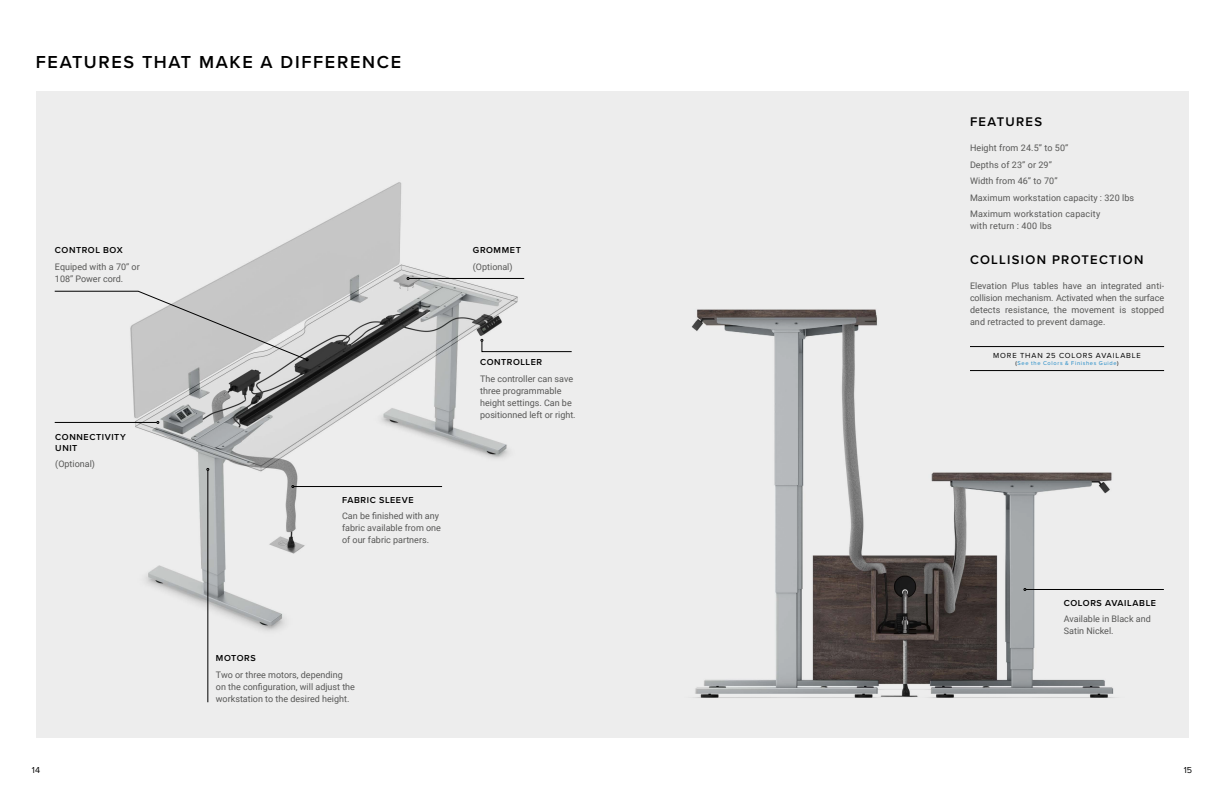
<style>
.page{position:relative;width:1224px;height:792px;background:#fff}
.page>*{position:absolute;margin:0;border:0;box-sizing:border-box;transform-origin:0 0}
.t1{font:600 18px "Proxima Nova";letter-spacing:.09em;color:#000}
.t2{font:600 13px "Proxima Nova";letter-spacing:.1em;color:#000}
.t3{font:9px/12px "Roboto";color:#575756}
.t4{font:600 9px/11px "Proxima Nova";letter-spacing:.065em;color:#000}
.t5{font:9px "Roboto";letter-spacing:.02em;color:#575756}
.t6{font:9px "Proxima Nova";color:#000}
.t7{font:7.6px "Proxima Nova";letter-spacing:.115em;color:#000}
.t8{font:5.7px "Proxima Nova";letter-spacing:.115em;color:#1b87c5}
.s1{color:#000}
</style>
<div class="page">
<div style="left:36px;top:91px;width:1153px;height:647px;background:#ededed"></div>
<img style="left:691px;top:309px;width:453px;height:389px">
<img style="left:92px;top:182px;width:480px;height:504px">
<hr style="left:55px;top:422px;width:102px;height:1px;background:#000">
<svg style="left:54px;top:291px;width:254px;height:70px"></svg>
<hr style="left:208px;top:470px;width:1px;height:232px;background:#000">
<hr style="left:294px;top:486px;width:148px;height:1px;background:#000">
<hr style="left:1026px;top:589px;width:138px;height:1px;background:#000">
<hr style="left:409px;top:278px;width:115px;height:1px;background:#000">
<svg style="left:481px;top:339px;width:91px;height:13px"></svg>
<hr style="left:970px;top:370px;width:194px;height:1px;background:#000">
<hr style="left:970px;top:346px;width:194px;height:1px;background:#000">
<h1 class="t1" style="left:36px;top:49px;width:367px">FEATURES THAT MAKE A DIFFERENCE</h1>
<p class="t4" style="left:55px;top:245px;width:69px">CONTROL BOX</p>
<p class="t3" style="left:55px;top:260px;width:86px">Equiped with a 70’’ or<br>108’’ Power cord.</p>
<p class="t4" style="left:55px;top:431px;width:72px">CONNECTIVITY<br>UNIT</p>
<p class="t3" style="left:55px;top:458px;width:41px">(Optional)</p>
<p class="t4" style="left:473px;top:245px;width:50px">GROMMET</p>
<p class="t3" style="left:473px;top:260px;width:41px">(Optional)</p>
<p class="t4" style="left:342px;top:494px;width:73px">FABRIC SLEEVE</p>
<p class="t3" style="left:342px;top:510px;width:100px">Can be finished with any fabric available from one of our fabric partners.</p>
<p class="t4" style="left:480px;top:356px;width:64px">CONTROLLER</p>
<p class="t3" style="left:480px;top:372px;width:97px">The controller can save three programmable height settings. Can be positionned left or right.</p>
<p class="t4" style="left:216px;top:652px;width:41px">MOTORS</p>
<p class="t3" style="left:216px;top:668px;width:141px">Two or three motors, depending on the configuration, will adjust the workstation to the desired height.</p>
<h2 class="t2" style="left:970px;top:112px;width:74px">FEATURES</h2>
<p class="t3" style="left:970px;top:140px;width:166px;line-height:16.5px">Height from 24.5” to 50”<br>Depths of 23” or 29”<br>Width from 46” to 70”<br>Maximum workstation capacity : 320 lbs<br>Maximum workstation capacity</p>
<p class="t5" style="left:970px;top:220px;width:83px">with return : 400 lbs</p>
<h2 class="t2" style="left:970px;top:250px;width:175px">COLLISION PROTECTION</h2>
<p class="t3" style="left:970px;top:280px;width:196px;text-align:justify">Elevation Plus tables have an integrated anti&shy;collision mechanism. Activated when the surface detects resistance, the movement is stopped and retracted to prevent damage.</p>
<p class="t7" style="left:993px;top:350px;width:149px">MORE THAN 25 COLORS AVAILABLE</p>
<p class="t8" style="left:1016px;top:359px;width:104px"><span class="s1">(</span>See the Colors &amp; Finishes Guide<span class="s1">)</span></p>
<p class="t4" style="left:1064px;top:597px;width:94px">COLORS AVAILABLE</p>
<p class="t3" style="left:1064px;top:613px;width:88px">Available in Black and<br>Satin Nickel.</p>
<p class="t6" style="left:32px;top:763px;width:10px">14</p>
<p class="t6" style="left:1184px;top:763px;width:10px">15</p>
</div>
